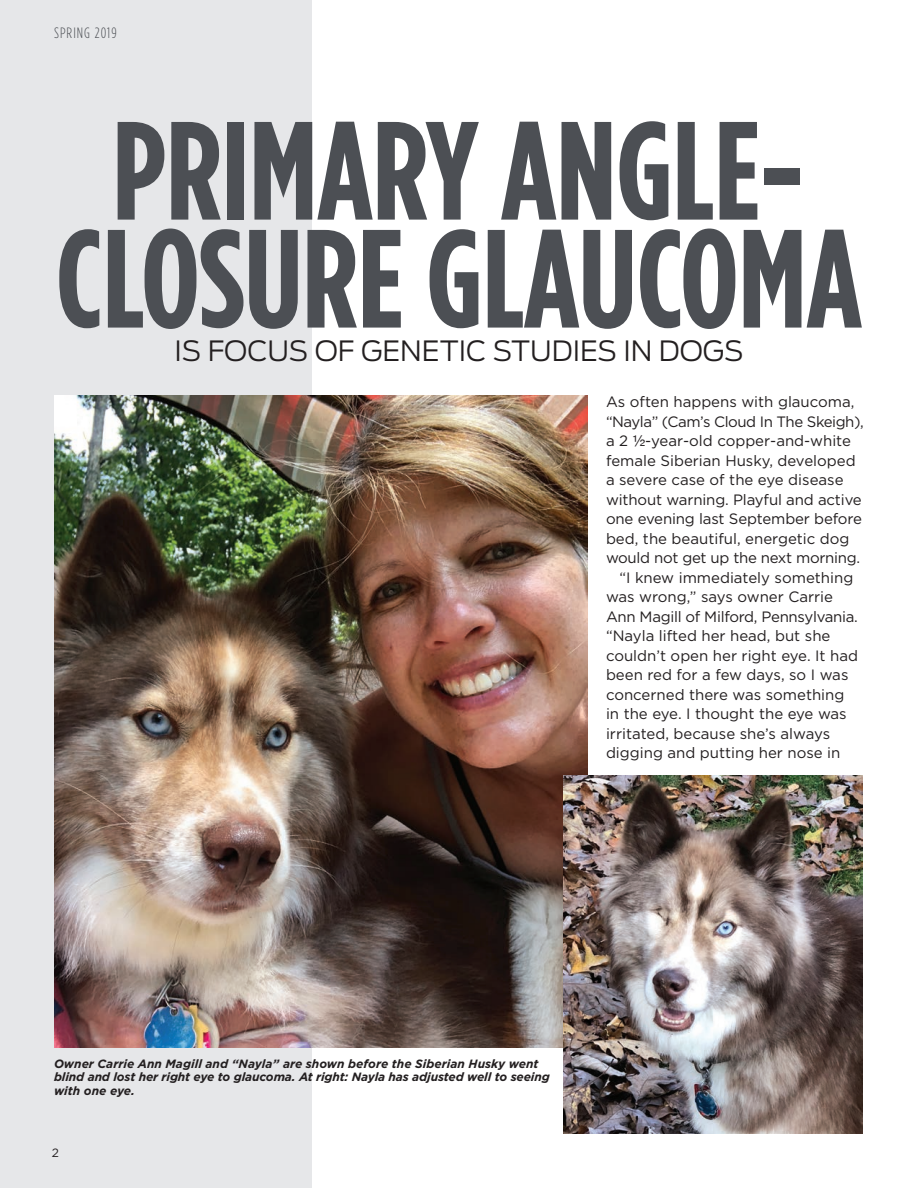
<style>
.page{position:relative;width:918px;height:1188px;background:#fff}
.page>*{position:absolute;margin:0;border:0;box-sizing:border-box;transform-origin:0 0}
.t1{font:700 139.5px/108px "Gotham Condensed";color:#4c4f54;text-align:center}
.t2{font:300 27.75px "Antenna";color:#231f20}
.t3{font:15px "Gotham";color:#231f20}
.t4{font:15px "Gotham";letter-spacing:-.02em;color:#231f20}
.t5{font:15px "Gotham";letter-spacing:-.03em;color:#231f20}
.t6{font:300 15px "Gotham Condensed";letter-spacing:.07em;color:#4c4f54}
.t7{font:italic 700 12px/13.5px "Gotham";letter-spacing:-.01em;color:#231f20}
.t8{font:12px "Gotham";color:#231f20}
.s1{font-family:"Helvetica Neue"}
</style>
<div class="page">
<div style="left:0;top:0;width:312px;height:1188px;background:#e6e7e9"></div>
<img style="left:54px;top:395px;width:534px;height:653px">
<img style="left:564px;top:775px;width:299px;height:359px">
<p class="t6" style="left:54px;top:24px;width:64px">SPRING 2019</p>
<h1 class="t1" style="left:56px;top:116px;width:808px">PRIMARY ANGLE-<br>CLOSURE GLAUCOMA</h1>
<h2 class="t2" style="left:174px;top:335px;width:571px">IS FOCUS OF GENETIC STUDIES IN DOGS</h2>
<p class="t3" style="left:606px;top:392px;width:250px">As often happens with glaucoma,</p>
<p class="t5" style="left:606px;top:412px;width:259px">“Nayla” (Cam’s Cloud In The Skeigh),</p>
<p class="t3" style="left:606px;top:431px;width:247px">a 2 <span class="s1">½</span>-year-old copper-and-white</p>
<p class="t3" style="left:606px;top:451px;width:251px">female Siberian Husky, developed</p>
<p class="t3" style="left:606px;top:470px;width:239px">a severe case of the eye disease</p>
<p class="t3" style="left:606px;top:490px;width:257px">without warning. Playful and active</p>
<p class="t3" style="left:606px;top:509px;width:257px">one evening last September before</p>
<p class="t3" style="left:606px;top:529px;width:245px">bed, the beautiful, energetic dog</p>
<p class="t4" style="left:606px;top:548px;width:256px">would not get up the next morning.</p>
<p class="t3" style="left:620px;top:568px;width:235px">“I knew immediately something</p>
<p class="t3" style="left:606px;top:587px;width:229px">was wrong,” says owner Carrie</p>
<p class="t4" style="left:606px;top:607px;width:253px">Ann Magill of Milford, Pennsylvania.</p>
<p class="t3" style="left:606px;top:626px;width:226px">“Nayla lifted her head, but she</p>
<p class="t3" style="left:606px;top:646px;width:254px">couldn’t open her right eye. It had</p>
<p class="t3" style="left:606px;top:665px;width:244px">been red for a few days, so I was</p>
<p class="t3" style="left:606px;top:685px;width:240px">concerned there was something</p>
<p class="t3" style="left:606px;top:704px;width:242px">in the eye. I thought the eye was</p>
<p class="t3" style="left:606px;top:724px;width:226px">irritated, because she’s always</p>
<p class="t3" style="left:606px;top:743px;width:236px">digging and putting her nose in</p>
<p class="t7" style="left:54px;top:1057px;width:497px">Owner Carrie Ann Magill and “Nayla” are shown before the Siberian Husky went blind and lost her right eye to glaucoma. At right: Nayla has adjusted well to seeing with one eye.</p>
<p class="t8" style="left:52px;top:1145px;width:9px">2</p>
</div>
